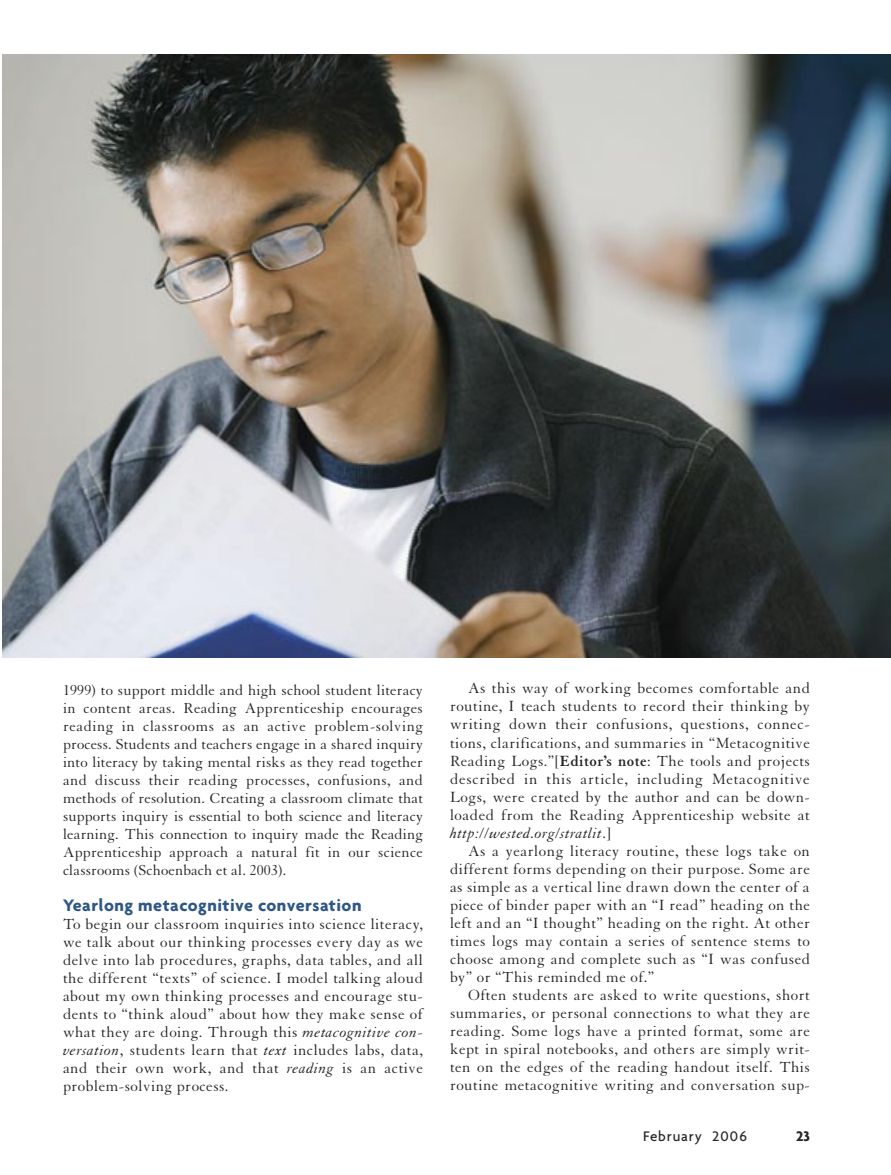
<style>
.page{position:relative;width:891px;height:1175px;background:#fff}
.page>*{position:absolute;margin:0;border:0;box-sizing:border-box;transform-origin:0 0}
.sub{font:700 18px "Agenda";letter-spacing:.025em;color:#2f5786}
.body{font:16.05px/18px "Granjon";letter-spacing:.03em;color:#272525;text-align:justify}
.body_1{font:16.05px/18px "Granjon";letter-spacing:.03em;color:#272525;text-align:justify}
.t1{font:15.75px/18px "Granjon";letter-spacing:.01em;color:#272525;text-align:justify}
.t2{font:500 15px "Agenda";letter-spacing:.055em;color:#272525}
.t3{font:700 15px "Agenda";color:#272525}
.s1{font-style:italic}
.s2{font-weight:700}
</style>
<div class="page">
<img style="left:2px;top:54px;width:889px;height:603px">
<p class="t1" style="left:63px;top:681px;width:362px">1999) to support middle and high school student literacy in content areas. Reading Apprenticeship encourages reading in classrooms as an active problem-solving process. Students and teachers engage in a shared inquiry into literacy by taking mental risks as they read together and discuss their reading processes, confusions, and methods of resolution. Creating a classroom climate that supports inquiry is essential to both science and literacy learning. This connection to inquiry made the Reading Apprenticeship approach a natural fit in our science classrooms (Schoenbach et al. 2003).</p>
<p class="sub" style="left:63px;top:894px;width:300px">Yearlong metacognitive conversation</p>
<p class="body_1" style="left:63px;top:915px;width:362px">To begin our classroom inquiries into science literacy, we talk about our thinking processes every day as we delve into lab procedures, graphs, data tables, and all the different “texts” of science. I model talking aloud about my own thinking processes and encourage stu&shy;dents to “think aloud” about how they make sense of what they are doing. Through this <span class="s1">metacognitive con&shy;versation</span>, students learn that <span class="s1">text</span> includes labs, data, and their own work, and that <span class="s1">reading</span> is an active problem-solving process.</p>
<p class="body" style="left:450px;top:680px;width:362px;text-indent:18px">As this way of working becomes comfortable and routine, I teach students to record their thinking by writing down their confusions, questions, connec&shy;tions, clarifications, and summaries in “Metacognitive Reading Logs.”[<span class="s2">Editor’s note</span>: The tools and projects described in this article, including Metacognitive Logs, were created by the author and can be down&shy;loaded from the Reading Apprenticeship website at <span class="s1">http://wested.org/stratlit</span>.]</p>
<p class="body" style="left:450px;top:842px;width:362px;text-indent:18px">As a yearlong literacy routine, these logs take on different forms depending on their purpose. Some are as simple as a vertical line drawn down the center of a piece of binder paper with an “I read” heading on the left and an “I thought” heading on the right. At other times logs may contain a series of sentence stems to choose among and complete such as “I was confused by” or “This reminded me of.”</p>
<p class="body" style="left:450px;top:986px;width:362px;text-indent:18px">Often students are asked to write questions, short summaries, or personal connections to what they are reading. Some logs have a printed format, some are kept in spiral notebooks, and others are simply writ&shy;ten on the edges of the reading handout itself. This routine metacognitive writing and conversation sup-</p>
<p class="t2" style="left:643px;top:1126px;width:105px">February 2006</p>
<p class="t3" style="left:796px;top:1126px;width:15px">23</p>
</div>
